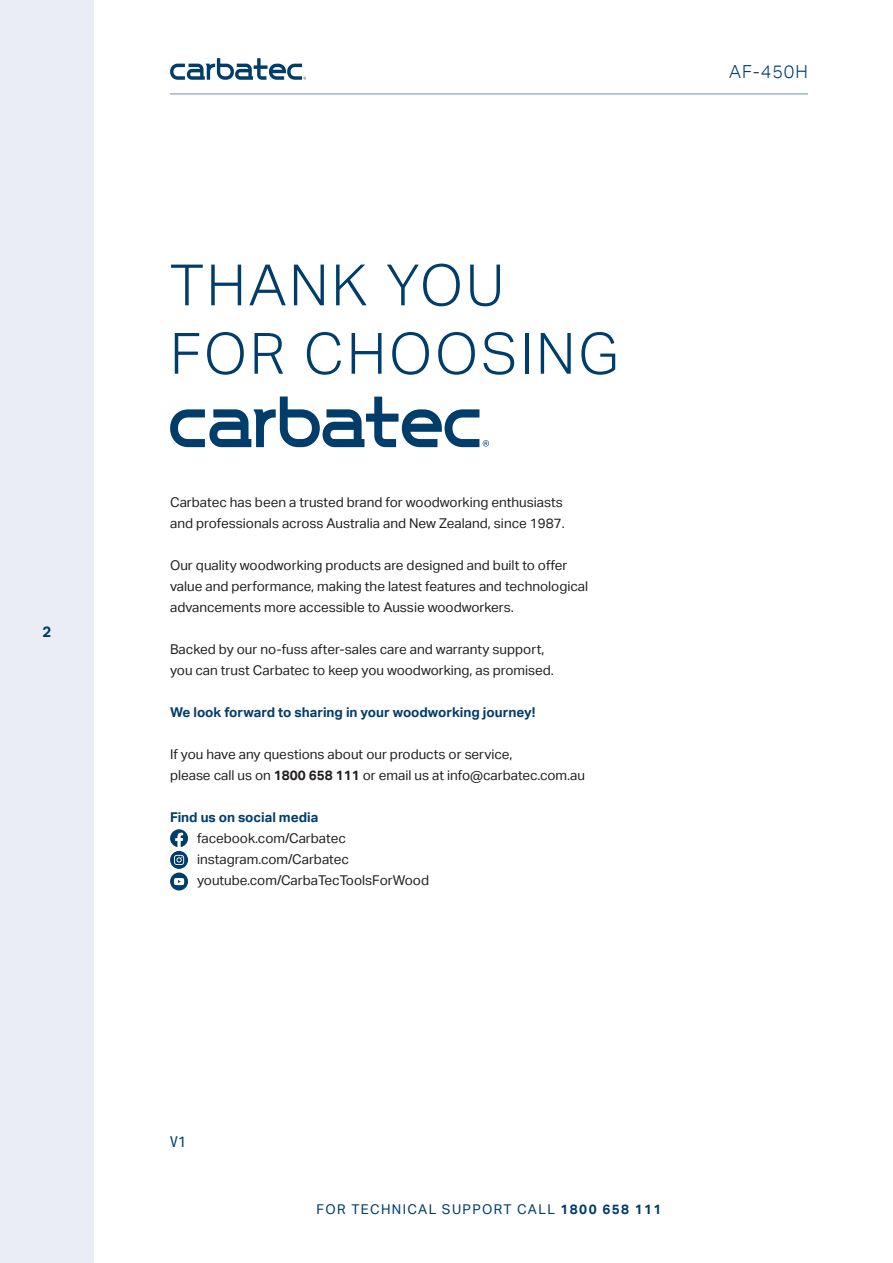
<style>
.page{position:relative;width:893px;height:1263px;background:#fff}
.page>*{position:absolute;margin:0;border:0;box-sizing:border-box;transform-origin:0 0}
._01_SECTION_HEAD{font:300 57px/68.4px "Aktiv Grotesk";letter-spacing:.05em;color:#003d6a}
.t1{font:300 18px "Aktiv Grotesk";letter-spacing:.05em;color:#003d6a}
._04_NOTE_IN_GREY_FRAMES{font:15px "Aktiv Grotesk Cd";color:#003d6a}
.t2{font:700 15px "Aktiv Grotesk";color:#003d6a}
._00_BODY{font:13.5px/21px "Aktiv Grotesk";color:#231f20}
._01_BODY_INDENT{font:13.5px/21px "Aktiv Grotesk";color:#231f20}
._02_BODY_BOLD_DARK_BLUE{font:700 13.5px "Aktiv Grotesk";color:#003d6a}
.t3{font:13.5px "Aktiv Grotesk";letter-spacing:.1em;color:#003d6a}
.s1{font-weight:700}
</style>
<div class="page">
<div style="left:0;top:0;width:94px;height:1263px;background:#eaeef4"></div>
<hr style="left:170px;top:94px;width:638px;height:1px;background:#738caf">
<svg style="left:170px;top:58px;width:136px;height:22px"></svg>
<div style="left:170px;top:872px;width:18px;height:18px;background:#003d6a;border-radius:50%"></div>
<svg style="left:174px;top:878px;width:10px;height:7px"></svg>
<svg style="left:170px;top:851px;width:18px;height:18px"></svg>
<svg style="left:174px;top:855px;width:10px;height:10px"></svg>
<svg style="left:170px;top:829px;width:18px;height:18px"></svg>
<svg style="left:170px;top:396px;width:319px;height:51px"></svg>
<p class="t2" style="left:42px;top:623px;width:10px">2</p>
<p class="_01_SECTION_HEAD" style="left:170px;top:251px;width:450px">THANK YOU<br>FOR CHOOSING</p>
<p class="_00_BODY" style="left:170px;top:492px;width:396px">Carbatec has been a trusted brand for woodworking enthusiasts and professionals across Australia and New Zealand, since 1987.</p>
<p class="_00_BODY" style="left:170px;top:555px;width:399px">Our quality woodworking products are designed and built to offer</p>
<p class="_00_BODY" style="left:170px;top:576px;width:420px">value and performance, making the latest features and technological advancements more accessible to Aussie woodworkers.</p>
<p class="_00_BODY" style="left:170px;top:639px;width:385px">Backed by our no-fuss after-sales care and warranty support, you can trust Carbatec to keep you woodworking, as promised.</p>
<p class="_02_BODY_BOLD_DARK_BLUE" style="left:170px;top:705px;width:367px">We look forward to sharing in your woodworking journey!</p>
<p class="_00_BODY" style="left:170px;top:744px;width:416px">If you have any questions about our products or service,<br>please call us on <span class="s1">1800 658 111</span> or email us at info@carbatec.com.au</p>
<p class="_02_BODY_BOLD_DARK_BLUE" style="left:170px;top:810px;width:150px">Find us on social media</p>
<p class="_01_BODY_INDENT" style="left:197px;top:828px;width:150px">facebook.com/Carbatec</p>
<p class="_01_BODY_INDENT" style="left:197px;top:849px;width:233px">instagram.com/Carbatec youtube.com/CarbaTecToolsForWood</p>
<h2 class="t1" style="left:729px;top:61px;width:80px">AF-450H</h2>
<p class="_04_NOTE_IN_GREY_FRAMES" style="left:170px;top:1133px;width:17px">V1</p>
<p class="t3" style="left:317px;top:1201px;width:346px">FOR TECHNICAL SUPPORT CALL <span class="s1">1800 658 111</span></p>
</div>
